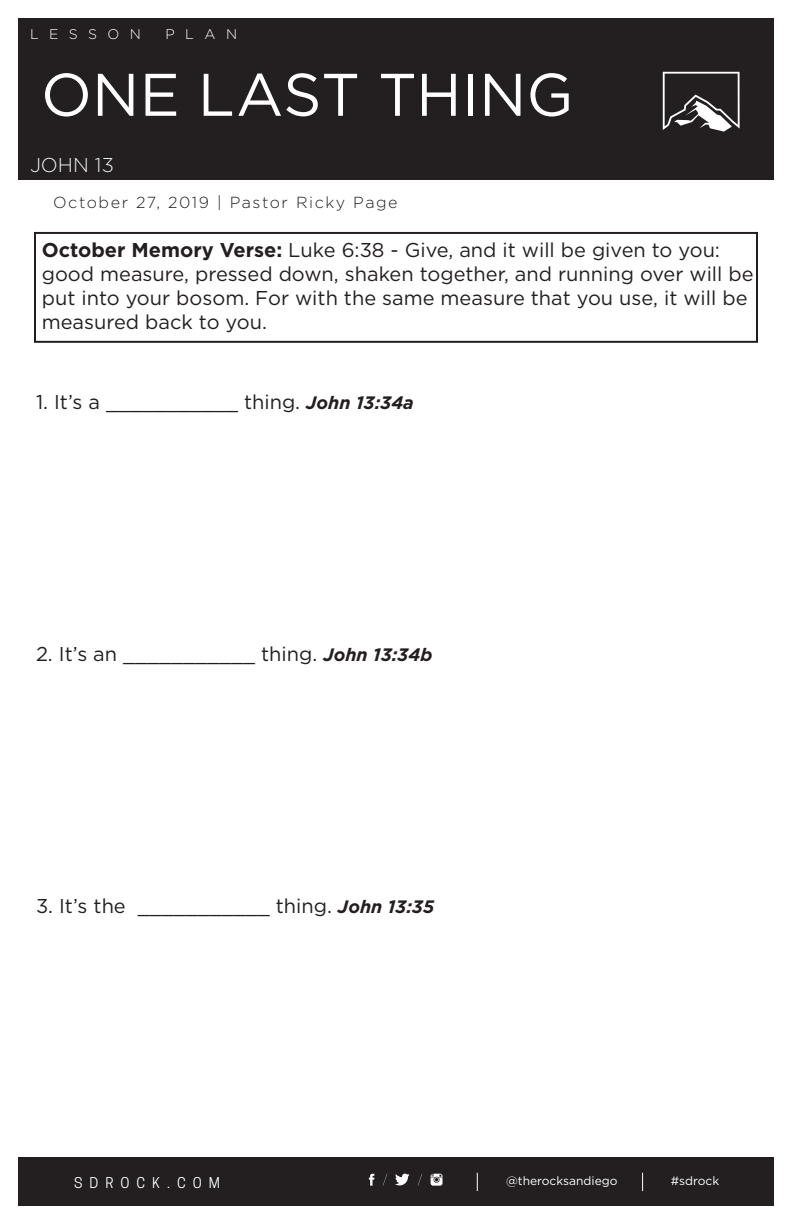
<style>
.page{position:relative;width:792px;height:1224px;background:#fff}
.page>*{position:absolute;margin:0;border:0;box-sizing:border-box;transform-origin:0 0}
.t1{font:60px "Gotham HTF";color:#fff}
.t2{font:20px/24px "Gotham HTF";color:#231f20}
.t3{font:300 20px "Gotham HTF";color:#f0f1f2}
.t4{font:300 16px "Gotham HTF";letter-spacing:.1em;color:#231f20}
.t5{font:14px "Cooper Hewitt";letter-spacing:.5em;color:#fff}
.t6{font:300 14px "Gotham HTF";letter-spacing:.745em;color:#fff}
.t7{font:12px "Gotham HTF";color:#fff}
.s1{font-weight:700}
.s2{font-weight:700;font-style:italic;font-size:18px}
</style>
<div class="page">
<div style="left:18px;top:18px;width:756px;height:162px;background:#231f20"></div>
<div style="left:18px;top:1158px;width:756px;height:48px;background:#231f20"></div>
<svg style="left:663px;top:72px;width:77px;height:60px"></svg>
<svg style="left:477px;top:1173px;width:1px;height:18px"></svg>
<svg style="left:642px;top:1173px;width:1px;height:18px"></svg>
<svg style="left:395px;top:1173px;width:14px;height:13px"></svg>
<svg style="left:369px;top:1174px;width:5px;height:12px"></svg>
<svg style="left:431px;top:1174px;width:12px;height:12px"></svg>
<svg style="left:383px;top:1174px;width:4px;height:11px"></svg>
<svg style="left:418px;top:1174px;width:4px;height:12px"></svg>
<div style="left:34px;top:232px;width:724px;height:111px;border:2px solid #231f20"></div>
<p class="t6" style="left:30px;top:27px;width:113px">LESSON</p>
<p class="t6" style="left:165px;top:27px;width:73px">PLAN</p>
<h1 class="t1" style="left:41px;top:61px;width:534px">ONE LAST THING</h1>
<p class="t3" style="left:30px;top:154px;width:85px">JOHN 13</p>
<p class="t4" style="left:53px;top:193px;width:346px">October 27, 2019 | Pastor Ricky Page</p>
<p class="t2" style="left:42px;top:237px;width:713px"><span class="s1">October Memory Verse:</span> Luke 6:38 - Give, and it will be given to you: good measure, pressed down, shaken together, and running over will be put into your bosom. For with the same measure that you use, it will be measured back to you.</p>
<p class="t2" style="left:36px;top:389px;width:379px">1. It’s a ___________ thing. <span class="s2">John 13:34a</span></p>
<p class="t2" style="left:36px;top:641px;width:398px">2. It’s an ___________ thing. <span class="s2">John 13:34b</span></p>
<p class="t2" style="left:36px;top:893px;width:399px">3. It’s the ___________ thing. <span class="s2">John 13:35</span></p>
<p class="t5" style="left:74px;top:1174px;width:148px">SDROCK.COM</p>
<p class="t7" style="left:506px;top:1175px;width:113px">@therocksandiego</p>
<p class="t7" style="left:671px;top:1174px;width:50px">#sdrock</p>
</div>
